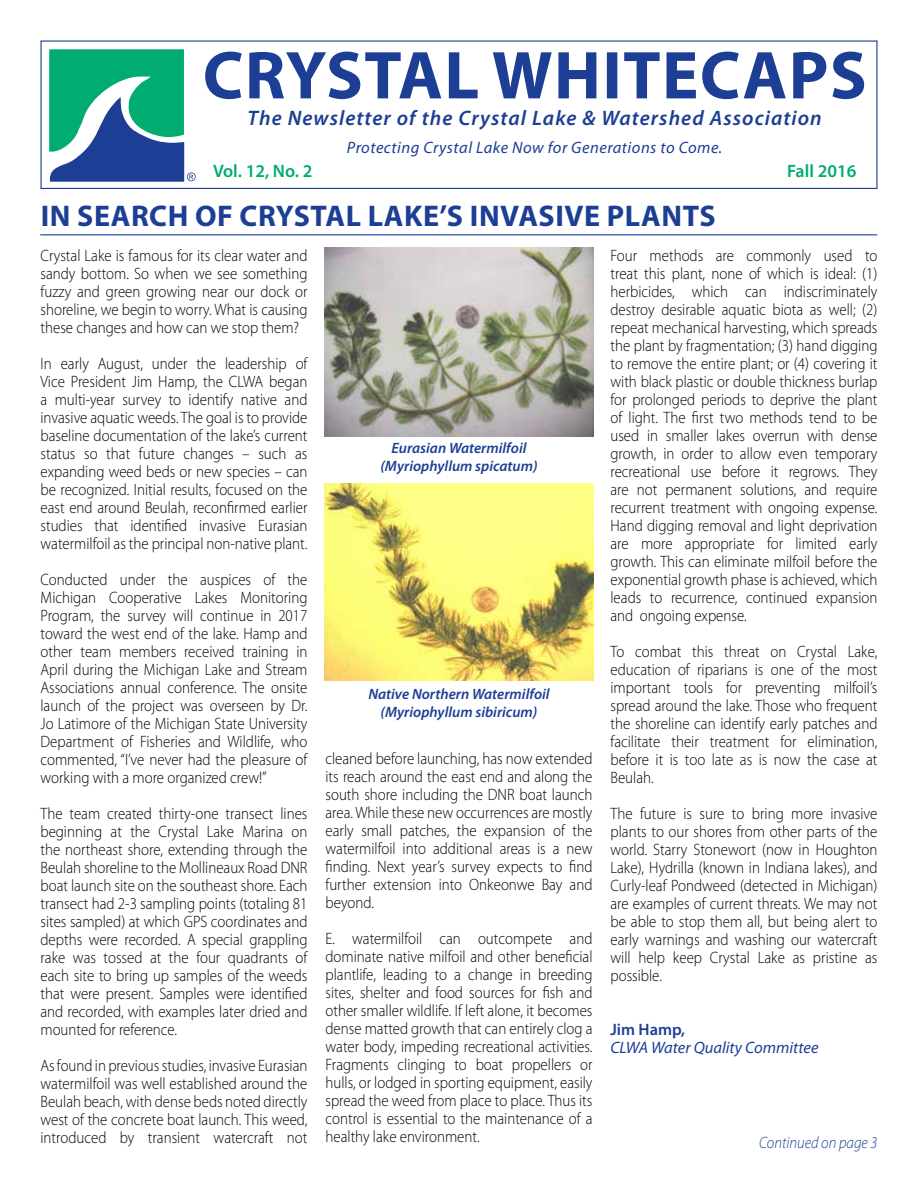
<style>
.page{position:relative;width:918px;height:1188px;background:#fff}
.page>*{position:absolute;margin:0;border:0;box-sizing:border-box;transform-origin:0 0}
.t1{font:700 30px "Myriad Pro";letter-spacing:.02em;color:#1c3e94}
.t2{font:italic 600 21px "Myriad Pro";letter-spacing:.05em;color:#1c3e94}
.t3{font:600 18px "Myriad Pro";color:#00ac6f}
.t4{font:300 16.5px/18px "Myriad Pro";color:#000;text-align:justify;scale:.9 1}
.t5{font:italic 16.5px "Myriad Pro";letter-spacing:.025em;color:#1c3e94}
.t6{font:italic 16.5px "Myriad Pro";color:#1c3e94}
.t7{font:italic 300 16.5px "Myriad Pro";color:#1c3e94;scale:.9 1}
.t8{font:600 16.5px "Myriad Pro";color:#1c3e94}
.t9{font:italic 600 15px/18px "Myriad Pro";color:#1c3e94;text-align:center}
</style>
<div class="page">
<hr style="left:40px;top:234px;width:837px;height:1px;background:#1c3e94">
<div style="left:40px;top:40px;width:838px;height:149px;border:1px solid #1c3e94"></div>
<svg style="left:49px;top:49px;width:147px;height:133px"></svg>
<svg style="left:205px;top:52px;width:659px;height:47px"></svg>
<img style="left:324px;top:248px;width:270px;height:188px">
<img style="left:324px;top:484px;width:270px;height:197px">
<p class="t2" style="left:248px;top:105px;width:576px">The Newsletter of the Crystal Lake &amp; Watershed Association</p>
<p class="t3" style="left:213px;top:160px;width:101px">Vol. 12, No. 2</p>
<p class="t3" style="left:787px;top:160px;width:71px">Fall 2016</p>
<p class="t5" style="left:347px;top:138px;width:377px">Protecting Crystal Lake Now for Generations to Come.</p>
<h1 class="t1" style="left:41px;top:196px;width:676px">IN SEARCH OF CRYSTAL LAKE’S INVASIVE PLANTS</h1>
<p class="t4" style="left:40px;top:246px;width:298px">Crystal Lake is famous for its clear water and sandy bottom. So when we see something fuzzy and green growing near our dock or shoreline, we begin to worry. What is causing these changes and how can we stop them?</p>
<p class="t4" style="left:40px;top:354px;width:298px">In early August, under the leadership of Vice President Jim Hamp, the CLWA began a multi-year survey to identify native and invasive aquatic weeds. The goal is to provide baseline documentation of the lake’s current status so that future changes – such as expanding weed beds or new species – can be recognized. Initial results, focused on the east end around Beulah, reconfirmed earlier studies that identified invasive Eurasian watermilfoil as the principal non-native plant.</p>
<p class="t4" style="left:40px;top:570px;width:298px">Conducted under the auspices of the Michigan Cooperative Lakes Monitoring Program, the survey will continue in 2017 toward the west end of the lake. Hamp and other team members received training in April during the Michigan Lake and Stream Associations annual conference. The onsite launch of the project was overseen by Dr.<br>Jo Latimore of the Michigan State University Department of Fisheries and Wildlife, who commented, “I’ve never had the pleasure of working with a more organized crew!”</p>
<p class="t4" style="left:40px;top:804px;width:298px">The team created thirty-one transect lines beginning at the Crystal Lake Marina on the northeast shore, extending through the Beulah shoreline to the Mollineaux Road DNR boat launch site on the southeast shore. Each transect had 2-3 sampling points (totaling 81 sites sampled) at which GPS coordinates and depths were recorded. A special grappling rake was tossed at the four quadrants of each site to bring up samples of the weeds that were present. Samples were identified and recorded, with examples later dried and mounted for reference.</p>
<p class="t4" style="left:40px;top:1056px;width:298px">As found in previous studies, invasive Eurasian watermilfoil was well established around the Beulah beach, with dense beds noted directly west of the concrete boat launch. This weed, introduced by transient watercraft not</p>
<p class="t9" style="left:380px;top:439px;width:159px">Eurasian Watermilfoil (Myriophyllum spicatum)</p>
<p class="t9" style="left:368px;top:684px;width:183px">Native Northern Watermilfoil (Myriophyllum sibiricum)</p>
<p class="t4" style="left:325px;top:749px;width:298px">cleaned before launching, has now extended its reach around the east end and along the south shore including the DNR boat launch area. While these new occurrences are mostly early small patches, the expansion of the watermilfoil into additional areas is a new finding. Next year’s survey expects to find further extension into Onkeonwe Bay and beyond.</p>
<p class="t4" style="left:325px;top:929px;width:298px">E. watermilfoil can outcompete and dominate native milfoil and other beneficial plantlife, leading to a change in breeding sites, shelter and food sources for fish and other smaller wildlife. If left alone, it becomes dense matted growth that can entirely clog a water body, impeding recreational activities.<br>Fragments clinging to boat propellers or hulls, or lodged in sporting equipment, easily spread the weed from place to place. Thus its control is essential to the maintenance of a healthy lake environment.</p>
<p class="t4" style="left:610px;top:246px;width:298px">Four methods are commonly used to treat this plant, none of which is ideal: (1) herbicides, which can indiscriminately destroy desirable aquatic biota as well; (2) repeat mechanical harvesting, which spreads the plant by fragmentation; (3) hand digging to remove the entire plant; or (4) covering it with black plastic or double thickness burlap for prolonged periods to deprive the plant of light. The first two methods tend to be used in smaller lakes overrun with dense growth, in order to allow even temporary recreational use before it regrows. They are not permanent solutions, and require recurrent treatment with ongoing expense.<br>Hand digging removal and light deprivation are more appropriate for limited early growth. This can eliminate milfoil before the exponential growth phase is achieved, which leads to recurrence, continued expansion and ongoing expense.</p>
<p class="t4" style="left:610px;top:642px;width:298px">To combat this threat on Crystal Lake, education of riparians is one of the most important tools for preventing milfoil’s spread around the lake. Those who frequent the shoreline can identify early patches and facilitate their treatment for elimination, before it is too late as is now the case at Beulah.</p>
<p class="t4" style="left:610px;top:804px;width:298px">The future is sure to bring more invasive plants to our shores from other parts of the world. Starry Stonewort (now in Houghton Lake), Hydrilla (known in Indiana lakes), and Curly-leaf Pondweed (detected in Michigan) are examples of current threats. We may not be able to stop them all, but being alert to early warnings and washing our watercraft will help keep Crystal Lake as pristine as possible.</p>
<p class="t8" style="left:610px;top:1019px;width:76px">Jim Hamp,</p>
<p class="t6" style="left:610px;top:1037px;width:210px">CLWA Water Quality Committee</p>
<p class="t7" style="left:759px;top:1132px;width:133px">Continued on page 3</p>
</div>
